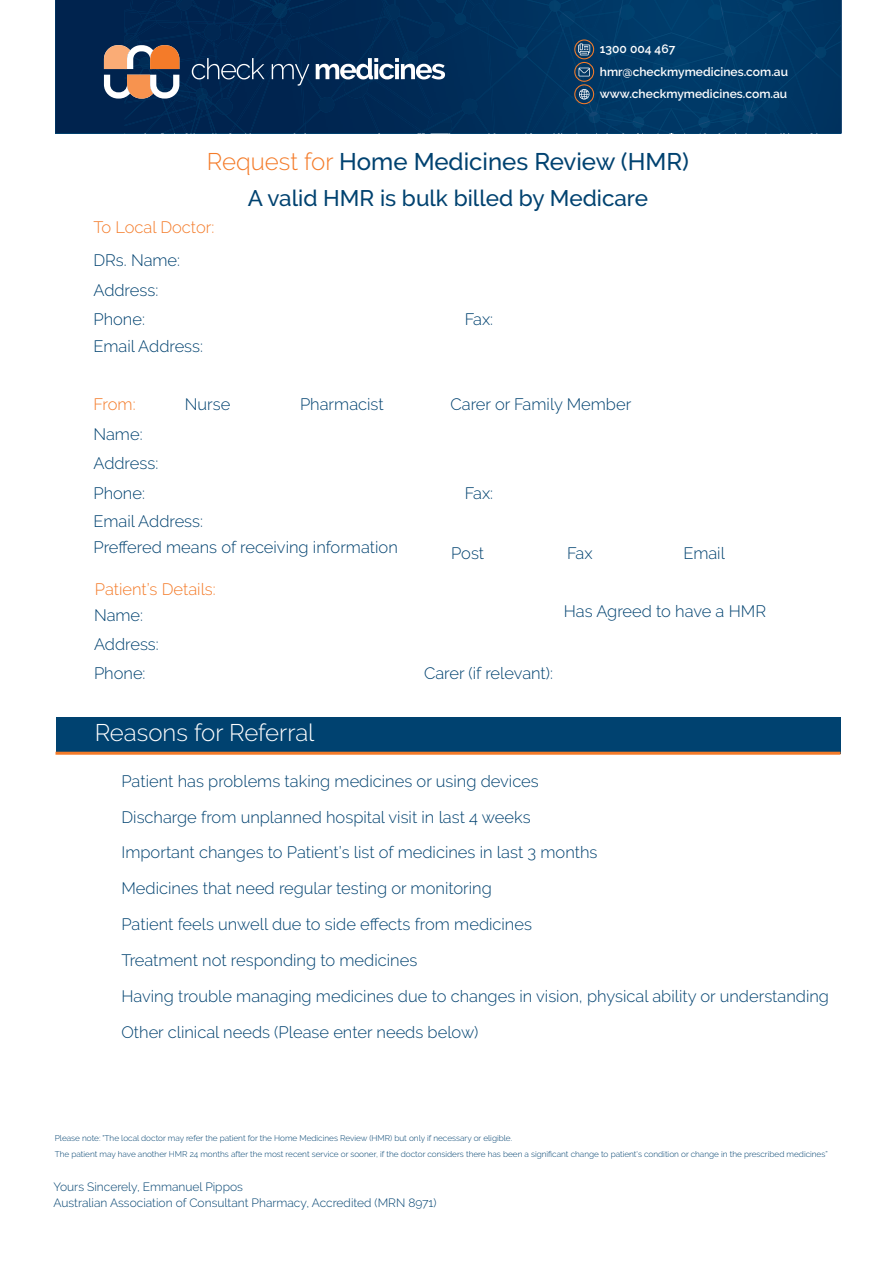
<style>
.page{position:relative;width:893px;height:1263px;background:#fff}
.page>*{position:absolute;margin:0;border:0;box-sizing:border-box;transform-origin:0 0}
.t1{font:500 24px "Raleway";color:#004270}
.t2{font:300 24px "Raleway";color:#fff}
.t3{font:500 22.5px "Raleway";color:#004270}
.t4{font:300 16.5px "Raleway";color:#004270}
.t5{font:300 16.5px "Raleway";color:#f47b29}
.t6{font:300 12px "Raleway";color:#004270}
.t7{font:600 12px "Raleway";color:#fff}
.t8{font:300 8.25px "Raleway";color:#004270}
.s1{font-weight:300;color:#f47b29}
</style>
<div class="page">
<div style="left:56px;top:718px;width:784px;height:36px;background:#004270"></div>
<hr style="left:56px;top:752px;width:784px;height:3px;background:#f47b29">
<div style="left:56px;top:0;width:786px;height:133px;background:#00234e"></div>
<img style="left:126px;top:33px;width:15px;height:9px">
<img style="left:419px;top:1px;width:17px;height:41px">
<img style="left:384px;top:0;width:35px;height:24px">
<img style="left:385px;top:0;width:32px;height:24px">
<img style="left:125px;top:7px;width:267px;height:25px">
<img style="left:125px;top:21px;width:19px;height:10px">
<img style="left:187px;top:21px;width:53px;height:3px">
<img style="left:275px;top:24px;width:131px;height:18px">
<img style="left:436px;top:0;width:235px;height:42px">
<img style="left:471px;top:3px;width:165px;height:39px">
<div style="left:522px;top:6px;width:134px;height:36px;background:#003866"></div>
<img style="left:291px;top:0;width:34px;height:18px">
<svg style="left:248px;top:0;width:43px;height:31px"></svg>
<img style="left:817px;top:78px;width:24px;height:44px">
<img style="left:818px;top:58px;width:23px;height:20px">
<div style="left:671px;top:0;width:170px;height:58px;background:#003866"></div>
<div style="left:687px;top:6px;width:133px;height:70px;background:#003a69"></div>
<div style="left:574px;top:39px;width:20px;height:20px;border:1px solid #f47b29;border-radius:50%"></div>
<svg style="left:104px;top:42px;width:713px;height:92px"></svg>
<p class="t7" style="left:600px;top:41px;width:77px">1300 004 467</p>
<p class="t7" style="left:600px;top:64px;width:190px">hmr@checkmymedicines.com.au</p>
<p class="t7" style="left:600px;top:87px;width:189px">www.checkmymedicines.com.au</p>
<p class="t1" style="left:207px;top:148px;width:484px"><span class="s1">Request for</span> Home Medicines Review (HMR)</p>
<p class="t5" style="left:93px;top:218px;width:122px">To Local Doctor:</p>
<p class="t4" style="left:93px;top:251px;width:88px">DRs. Name:</p>
<p class="t4" style="left:93px;top:281px;width:66px">Address:</p>
<p class="t4" style="left:93px;top:309px;width:53px">Phone:</p>
<p class="t4" style="left:93px;top:336px;width:111px">Email Address:</p>
<p class="t3" style="left:248px;top:185px;width:402px">A valid HMR is bulk billed by Medicare</p>
<p class="t4" style="left:465px;top:309px;width:30px">Fax:</p>
<p class="t5" style="left:93px;top:395px;width:44px">From:</p>
<p class="t4" style="left:93px;top:425px;width:51px">Name:</p>
<p class="t4" style="left:93px;top:454px;width:66px">Address:</p>
<p class="t4" style="left:185px;top:395px;width:47px">Nurse</p>
<p class="t4" style="left:300px;top:395px;width:85px">Pharmacist</p>
<p class="t4" style="left:450px;top:395px;width:182px">Carer or Family Member</p>
<p class="t4" style="left:93px;top:483px;width:53px">Phone:</p>
<p class="t4" style="left:93px;top:512px;width:111px">Email Address:</p>
<p class="t4" style="left:465px;top:483px;width:30px">Fax:</p>
<p class="t4" style="left:93px;top:538px;width:306px">Preffered means of receiving information</p>
<p class="t4" style="left:451px;top:543px;width:35px">Post</p>
<p class="t4" style="left:567px;top:543px;width:27px">Fax</p>
<p class="t4" style="left:683px;top:543px;width:43px">Email</p>
<p class="t5" style="left:95px;top:579px;width:122px">Patient’s Details:</p>
<p class="t4" style="left:94px;top:606px;width:51px">Name:</p>
<p class="t4" style="left:94px;top:635px;width:66px">Address:</p>
<p class="t4" style="left:94px;top:664px;width:53px">Phone:</p>
<p class="t4" style="left:424px;top:664px;width:130px">Carer (if relevant):</p>
<p class="t4" style="left:564px;top:602px;width:204px">Has Agreed to have a HMR</p>
<p class="t2" style="left:95px;top:719px;width:221px">Reasons for Referral</p>
<p class="t4" style="left:121px;top:771px;width:419px">Patient has problems taking medicines or using devices</p>
<p class="t4" style="left:121px;top:807px;width:411px">Discharge from unplanned hospital visit in last 4 weeks</p>
<p class="t4" style="left:121px;top:843px;width:477px">Important changes to Patient’s list of medicines in last 3 months</p>
<p class="t4" style="left:121px;top:879px;width:372px">Medicines that need regular testing or monitoring</p>
<p class="t4" style="left:121px;top:915px;width:412px">Patient feels unwell due to side effects from medicines</p>
<p class="t4" style="left:121px;top:951px;width:297px">Treatment not responding to medicines</p>
<p class="t4" style="left:121px;top:987px;width:709px">Having trouble managing medicines due to changes in vision, physical ability or understanding</p>
<p class="t4" style="left:121px;top:1023px;width:358px">Other clinical needs (Please enter needs below)</p>
<p class="t8" style="left:55px;top:1133px;width:459px">Please note: "The local doctor may refer the patient for the Home Medicines Review (HMR) but only if necessary or eligible.</p>
<p class="t8" style="left:55px;top:1149px;width:774px">The patient may have another HMR 24 months after the most recent service or sooner, if the doctor considers there has been a significant change to patient's condition or change in the prescribed medicines”</p>
<p class="t6" style="left:53px;top:1179px;width:191px">Yours Sincerely, Emmanuel Pippos</p>
<p class="t6" style="left:53px;top:1195px;width:385px">Australian Association of Consultant Pharmacy, Accredited (MRN 8971)</p>
</div>
